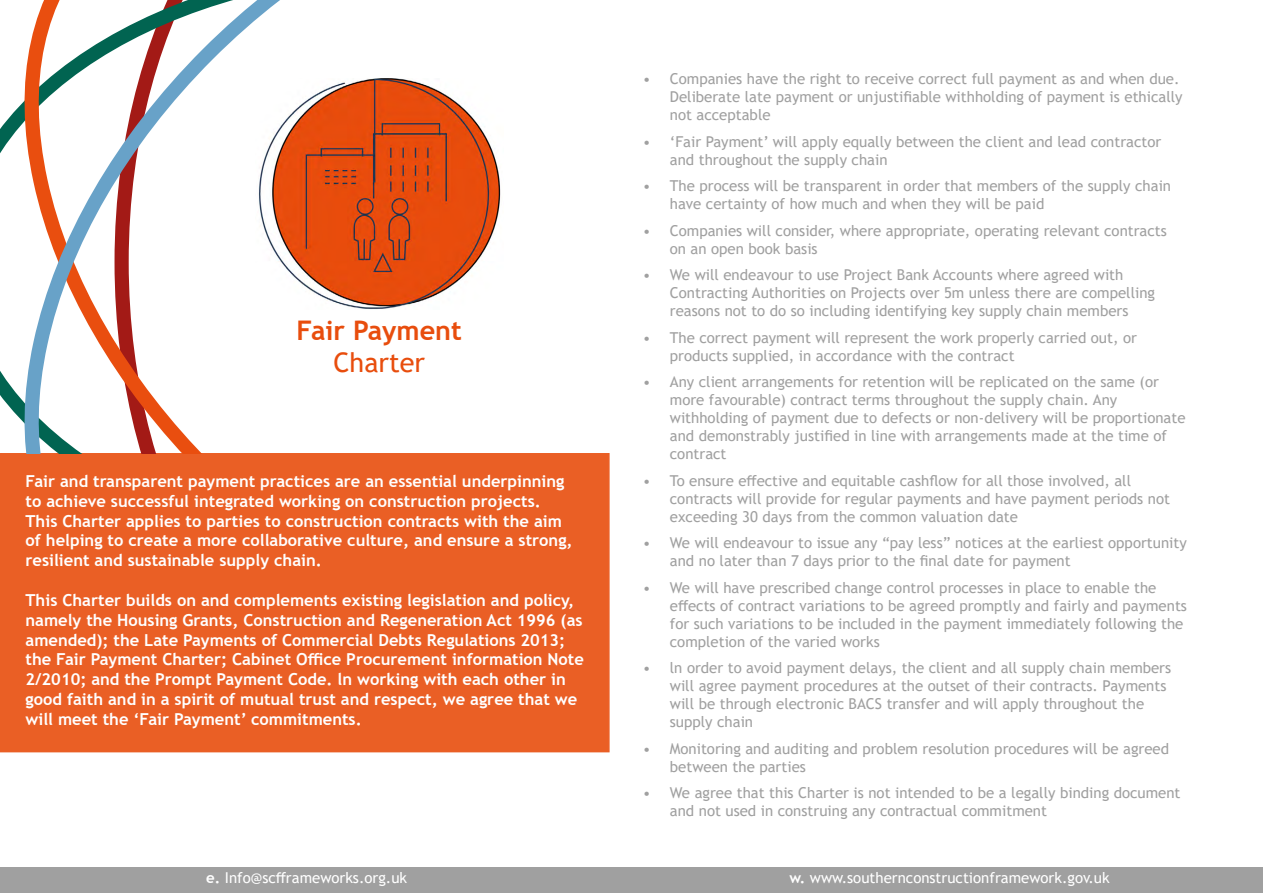
<style>
.page{position:relative;width:1263px;height:893px;background:#fff}
.page>*{position:absolute;margin:0;border:0;box-sizing:border-box;transform-origin:0 0}
.t1{font:700 27px "Trebuchet MS";color:#e84d0d}
.t2{font:27px "Trebuchet MS";color:#e84d0d}
.t3{font:700 16.5px/19.8px "Trebuchet MS";color:#fff}
.t4{font:15px/18px "Trebuchet MS";color:#a0a0a0}
.t5{font:15px "Trebuchet MS";color:#fff}
.s1{font-weight:700}
</style>
<div class="page">
<div style="left:0;top:453px;width:610px;height:299px;background:#ea5f25"></div>
<div style="left:1px;top:867px;width:1262px;height:26px;background:#a0a0a0"></div>
<svg style="left:11px;top:0;width:490px;height:453px"></svg>
<h1 class="t1" style="left:297px;top:313px;width:167px">Fair Payment</h1>
<h1 class="t2" style="left:333px;top:345px;width:93px">Charter</h1>
<p class="t3" style="left:26px;top:471px;width:549px">Fair and transparent payment practices are an essential underpinning to achieve successful integrated working on construction projects.<br>This Charter applies to parties to construction contracts with the aim of helping to create a more collaborative culture, and ensure a strong, resilient and sustainable supply chain.</p>
<p class="t3" style="left:26px;top:590px;width:560px">This Charter builds on and complements existing legislation and policy, namely the Housing Grants, Construction and Regeneration Act 1996 (as amended); the Late Payments of Commercial Debts Regulations 2013; the Fair Payment Charter; Cabinet Office Procurement information Note 2/2010; and the Prompt Payment Code. ln working with each other in good faith and in a spirit of mutual trust and respect, we agree that we will meet the ‘Fair Payment’ commitments.</p>
<p class="t4" style="left:670px;top:70px;width:514px;text-indent:-27px">• Companies have the right to receive correct full payment as and when due.<br>Deliberate late payment or unjustifiable withholding of payment is ethically not acceptable</p>
<p class="t4" style="left:670px;top:132px;width:493px;text-indent:-27px">• ‘Fair Payment’ will apply equally between the client and lead contractor and throughout the supply chain</p>
<p class="t4" style="left:670px;top:177px;width:503px;text-indent:-27px">• The process will be transparent in order that members of the supply chain have certainty of how much and when they will be paid</p>
<p class="t4" style="left:670px;top:221px;width:499px;text-indent:-27px">• Companies will consider, where appropriate, operating relevant contracts on an open book basis</p>
<p class="t4" style="left:670px;top:266px;width:487px;text-indent:-27px">• We will endeavour to use Project Bank Accounts where agreed with<br>Contracting Authorities on Projects over 5m unless there are compelling reasons not to do so including identifying key supply chain members</p>
<p class="t4" style="left:670px;top:328px;width:469px;text-indent:-27px">• The correct payment will represent the work properly carried out, or products supplied, in accordance with the contract</p>
<p class="t4" style="left:670px;top:373px;width:517px;text-indent:-27px">• Any client arrangements for retention will be replicated on the same (or more favourable) contract terms throughout the supply chain. Any withholding of payment due to defects or non-delivery will be proportionate and demonstrably justified in line with arrangements made at the time of contract</p>
<p class="t4" style="left:670px;top:471px;width:502px;text-indent:-27px">• To ensure effective and equitable cashflow for all those involved, all contracts will provide for regular payments and have payment periods not exceeding 30 days from the common valuation date</p>
<p class="t4" style="left:670px;top:534px;width:518px;text-indent:-27px">• We will endeavour to issue any “pay less” notices at the earliest opportunity and no later than 7 days prior to the final date for payment</p>
<p class="t4" style="left:670px;top:578px;width:519px;text-indent:-27px">• We will have prescribed change control processes in place to enable the effects of contract variations to be agreed promptly and fairly and payments for such variations to be included in the payment immediately following the completion of the varied works</p>
<p class="t4" style="left:670px;top:659px;width:503px;text-indent:-27px">• ln order to avoid payment delays, the client and all supply chain members will agree payment procedures at the outset of their contracts. Payments will be through electronic BACS transfer and will apply throughout the supply chain</p>
<p class="t4" style="left:670px;top:739px;width:501px;text-indent:-27px">• Monitoring and auditing and problem resolution procedures will be agreed between the parties</p>
<p class="t4" style="left:670px;top:784px;width:512px;text-indent:-27px">• We agree that this Charter is not intended to be a legally binding document and not used in construing any contractual commitment</p>
<p class="t5" style="left:206px;top:869px;width:202px"><span class="s1">e.</span> Info@scfframeworks.org.uk</p>
<p class="t5" style="left:789px;top:869px;width:322px"><span class="s1">w.</span> www.southernconstructionframework.gov.uk</p>
</div>
